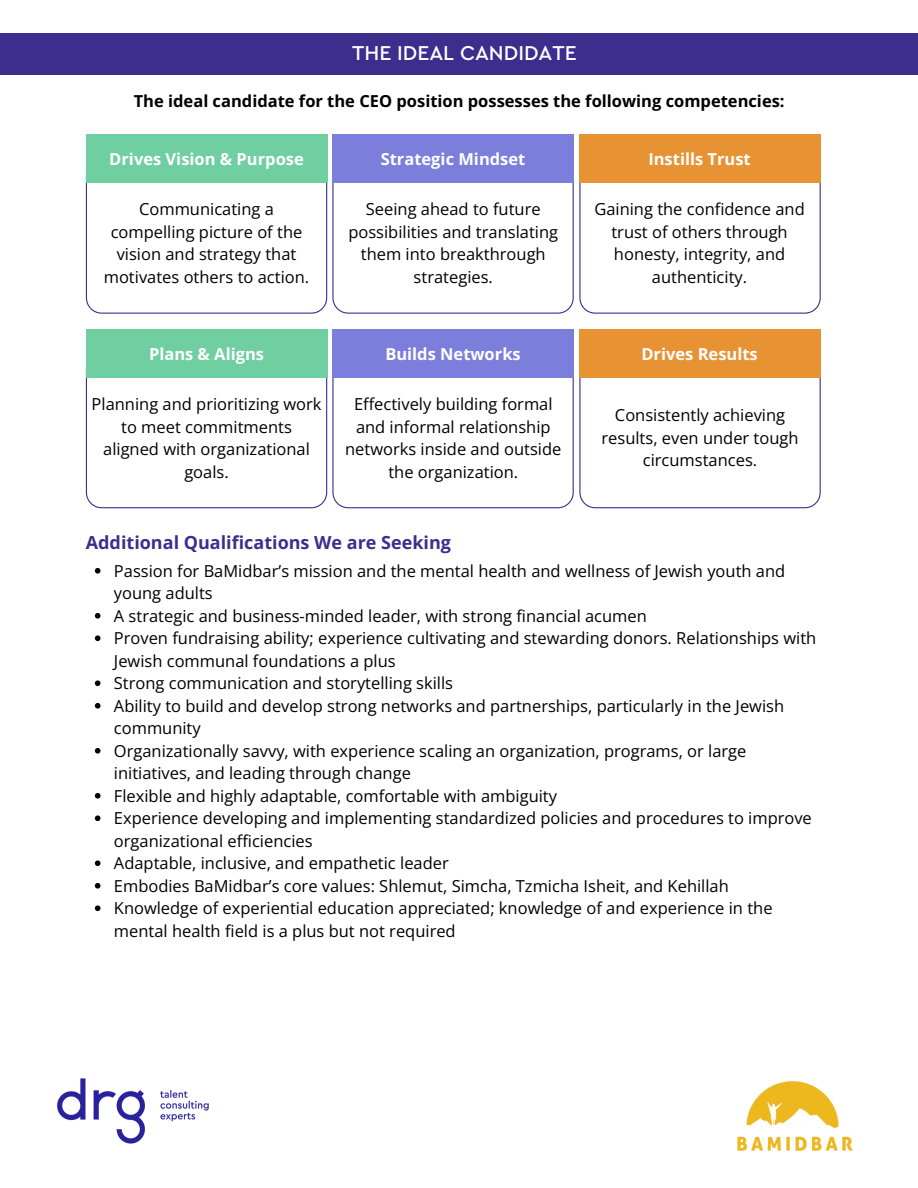
<style>
.page{position:relative;width:918px;height:1188px;background:#fff}
.page>*{position:absolute;margin:0;border:0;box-sizing:border-box;transform-origin:0 0}
.t1{font:500 21px "Cera Pro";color:#fff}
.t2{font:700 18px "Open Sans";color:#3d2e8e}
.t3{font:16.5px/22.5px "Open Sans";color:#000;text-align:center}
.t4{font:700 16.5px "Open Sans";color:#fff}
.t5{font:700 16.5px "Open Sans";color:#000}
</style>
<div class="page">
<img style="left:57px;top:1078px;width:152px;height:66px">
<div style="left:0;top:33px;width:918px;height:42px;background:#3d2e8e"></div>
<img style="left:738px;top:1081px;width:114px;height:70px">
<div style="left:86px;top:329px;width:241px;height:49px;background:#6fcfa1"></div>
<div style="left:332px;top:329px;width:242px;height:49px;background:#7b7fdb"></div>
<svg style="left:86px;top:354px;width:735px;height:154px"></svg>
<div style="left:579px;top:329px;width:241px;height:49px;background:#e79233"></div>
<div style="left:86px;top:135px;width:241px;height:48px;background:#6fcfa1"></div>
<div style="left:332px;top:135px;width:242px;height:48px;background:#7b7fdb"></div>
<svg style="left:86px;top:159px;width:735px;height:155px"></svg>
<div style="left:579px;top:135px;width:241px;height:48px;background:#e79233"></div>
<svg style="left:95px;top:568px;width:6px;height:6px"></svg>
<svg style="left:95px;top:613px;width:6px;height:6px"></svg>
<svg style="left:95px;top:635px;width:6px;height:6px"></svg>
<svg style="left:95px;top:680px;width:6px;height:6px"></svg>
<svg style="left:95px;top:703px;width:6px;height:6px"></svg>
<svg style="left:95px;top:748px;width:6px;height:6px"></svg>
<svg style="left:95px;top:793px;width:6px;height:6px"></svg>
<svg style="left:95px;top:815px;width:6px;height:6px"></svg>
<svg style="left:95px;top:860px;width:6px;height:6px"></svg>
<svg style="left:95px;top:883px;width:6px;height:6px"></svg>
<svg style="left:95px;top:905px;width:6px;height:6px"></svg>
<h2 class="t1" style="left:352px;top:43px;width:226px">THE IDEAL CANDIDATE</h2>
<p class="t5" style="left:134px;top:89px;width:652px">The ideal candidate for the CEO position possesses the following competencies:</p>
<h2 class="t4" style="left:109px;top:147px;width:196px">Drives Vision &amp; Purpose</h2>
<p class="t4" style="left:381px;top:147px;width:146px">Strategic Mindset</p>
<h2 class="t3" style="left:104px;top:198px;width:207px">Communicating a compelling picture of the vision and strategy that motivates others to action.</h2>
<p class="t3" style="left:348px;top:198px;width:211px">Seeing ahead to future possibilities and translating them into breakthrough strategies.</p>
<h2 class="t4" style="left:648px;top:147px;width:104px">Instills Trust</h2>
<p class="t3" style="left:594px;top:198px;width:212px">Gaining the confidence and trust of others through honesty, integrity, and authenticity.</p>
<p class="t4" style="left:149px;top:342px;width:117px">Plans &amp; Aligns</p>
<h2 class="t4" style="left:385px;top:342px;width:137px">Builds Networks</h2>
<p class="t4" style="left:641px;top:342px;width:118px">Drives Results</p>
<h2 class="t3" style="left:92px;top:392px;width:231px">Planning and prioritizing work to meet commitments aligned with organizational goals.</h2>
<p class="t3" style="left:345px;top:392px;width:218px">Effectively building formal and informal relationship networks inside and outside the organization.</p>
<h2 class="t3" style="left:601px;top:404px;width:199px">Consistently achieving results, even under tough circumstances.</h2>
<p class="t2" style="left:86px;top:530px;width:367px">Additional Qualifications We are Seeking</p>
<p class="t3" style="left:114px;top:559px;width:673px;text-align:left">Passion for BaMidbar’s mission and the mental health and wellness of Jewish youth and young adults</p>
<p class="t3" style="left:114px;top:604px;width:535px">A strategic and business-minded leader, with strong financial acumen</p>
<p class="t3" style="left:114px;top:627px;width:704px;text-align:left">Proven fundraising ability; experience cultivating and stewarding donors. Relationships with<br>Jewish communal foundations a plus</p>
<p class="t3" style="left:114px;top:672px;width:341px">Strong communication and storytelling skills</p>
<p class="t3" style="left:114px;top:694px;width:672px;text-align:left">Ability to build and develop strong networks and partnerships, particularly in the Jewish community</p>
<p class="t3" style="left:114px;top:739px;width:634px;text-align:left">Organizationally savvy, with experience scaling an organization, programs, or large initiatives, and leading through change</p>
<p class="t3" style="left:114px;top:784px;width:445px">Flexible and highly adaptable, comfortable with ambiguity</p>
<p class="t3" style="left:114px;top:807px;width:699px;text-align:left">Experience developing and implementing standardized policies and procedures to improve organizational efficiencies</p>
<p class="t3" style="left:114px;top:852px;width:336px">Adaptable, inclusive, and empathetic leader</p>
<p class="t3" style="left:114px;top:874px;width:616px">Embodies BaMidbar’s core values: Shlemut, Simcha, Tzmicha Isheit, and Kehillah</p>
<p class="t3" style="left:114px;top:897px;width:660px;text-align:left">Knowledge of experiential education appreciated; knowledge of and experience in the mental health field is a plus but not required</p>
</div>
